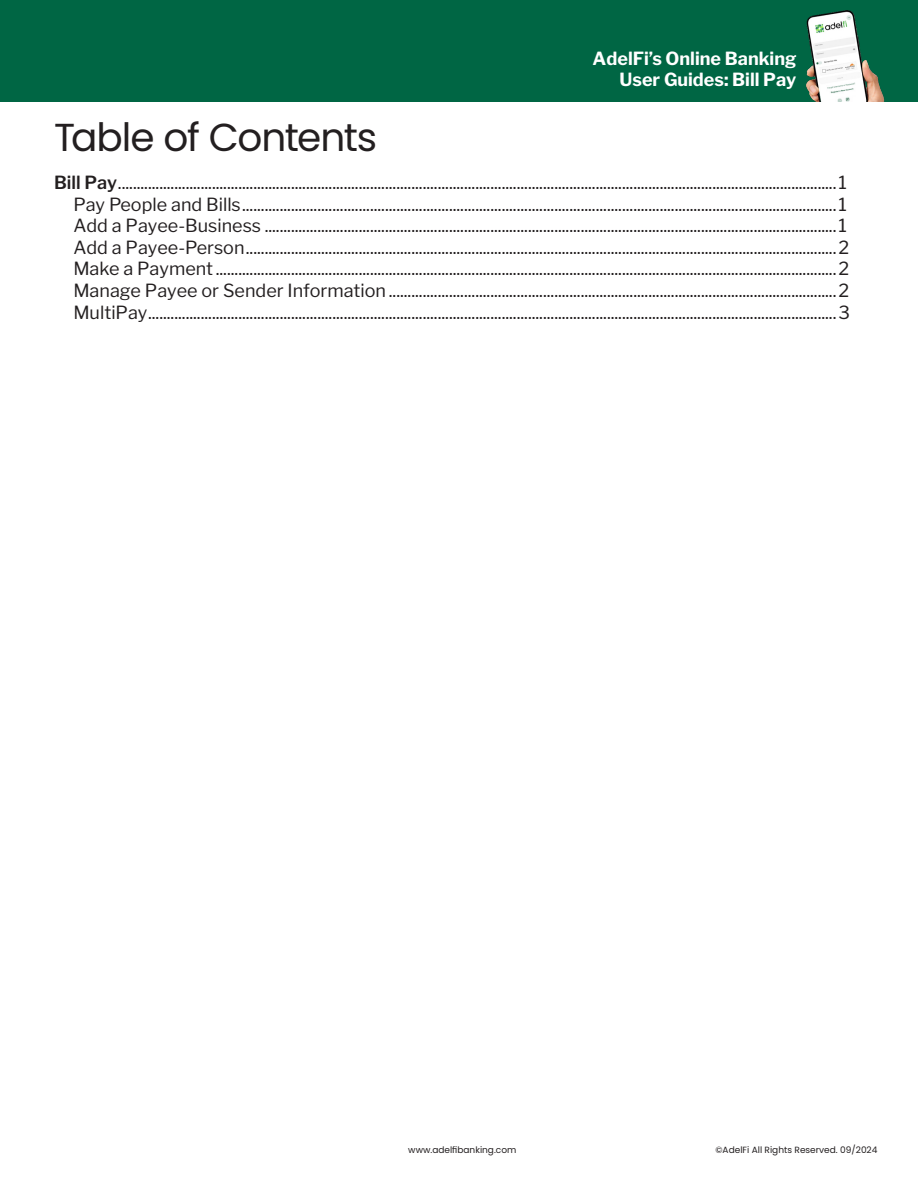
<style>
.page{position:relative;width:918px;height:1188px;background:#fff}
.page>*{position:absolute;margin:0;border:0;box-sizing:border-box;transform-origin:0 0}
.t1{font:39px "Poppins";letter-spacing:-.035em;color:#231f20}
.t2{font:18px "Libre Franklin";color:#231f20}
.t3{font:700 18px/21.6px "Libre Franklin";color:#fff;text-align:right}
.t4{font:9px "Poppins";color:#231f20}
.s1{font-weight:600}
</style>
<div class="page">
<div style="left:0;top:0;width:918px;height:101px;background:#064"></div>
<img style="left:807px;top:11px;width:77px;height:90px">
<p class="t3" style="left:593px;top:48px;width:205px">AdelFi’s Online Banking<br>User Guides: Bill Pay</p>
<p class="t1" style="left:54px;top:115px;width:325px">Table of Contents</p>
<p class="t2" style="left:54px;top:172px;width:794px"><span class="s1">Bill Pay</span>...............................................................................................................................................................................................1</p>
<p class="t2" style="left:73px;top:193px;width:775px">Pay People and Bills..............................................................................................................................................................1</p>
<p class="t2" style="left:73px;top:215px;width:775px">Add a Payee-Business ........................................................................................................................................................1</p>
<p class="t2" style="left:73px;top:236px;width:777px">Add a Payee-Person.............................................................................................................................................................2</p>
<p class="t2" style="left:73px;top:258px;width:777px">Make a Payment.....................................................................................................................................................................2</p>
<p class="t2" style="left:73px;top:280px;width:777px">Manage Payee or Sender Information .......................................................................................................................2</p>
<p class="t2" style="left:73px;top:301px;width:778px">MultiPay.......................................................................................................................................................................................3</p>
<p class="t4" style="left:408px;top:1145px;width:110px">www.adelfibanking.com</p>
<p class="t4" style="left:716px;top:1145px;width:163px">©AdelFi All Rights Reserved. 09/2024</p>
</div>
